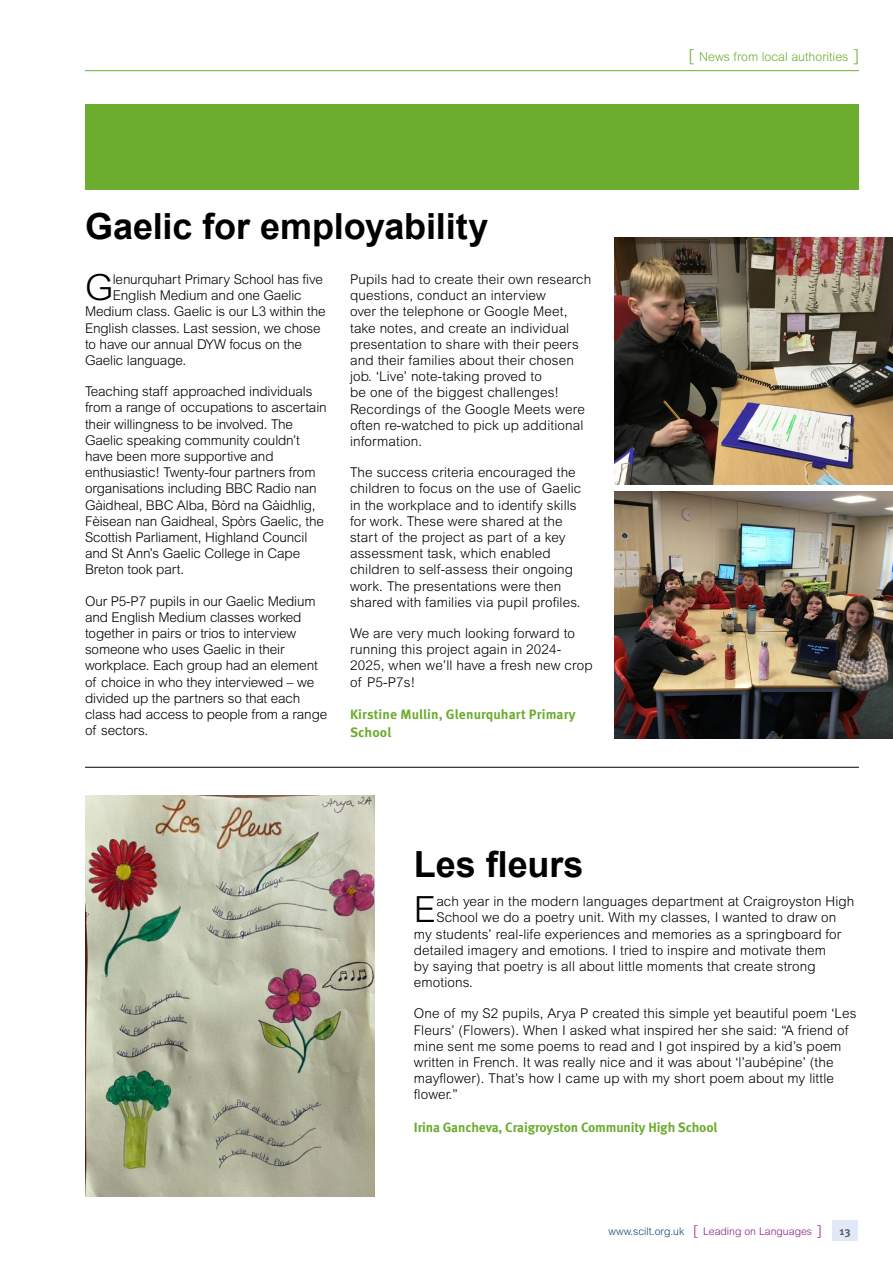
<style>
.page{position:relative;width:893px;height:1263px;background:#fff}
.page>*{position:absolute;margin:0;border:0;box-sizing:border-box;transform-origin:0 0}
.t1{font:300 36.15px "Arial";color:#000}
.SCILT_Headline_big{font:700 36px "Arial";letter-spacing:-.005em;color:#000}
.t2{font:300 13.5px/16.2px "Arial";letter-spacing:.01em;color:#000}
.t3{font:300 13.5px/16.2px "Arial";letter-spacing:-.01em;color:#000}
.t4{font:700 13.5px "Meta OT";letter-spacing:-.01em;color:#6cac2e}
.t5{font:700 13.5px/17.7px "Meta OT";letter-spacing:.01em;color:#6cac2e}
.t6{font:300 12.3px "Arial";color:#6cac2e}
.t7{font:700 11.25px "Meta OT";color:#596263}
.t8{font:300 10.5px "Arial";color:#891f7c}
.s1{font-size:16.5px}
.s2{color:#094474}
.s3{font-size:13.5px}
</style>
<div class="page">
<hr style="left:85px;top:70px;width:774px;height:1px;background:#6cac2e">
<div style="left:85px;top:104px;width:774px;height:85px;background:#6cac2e"></div>
<div style="left:832px;top:1220px;width:26px;height:21px;background:#e1e8f7"></div>
<img style="left:615px;top:237px;width:278px;height:247px">
<img style="left:615px;top:492px;width:278px;height:247px">
<hr style="left:85px;top:767px;width:774px;height:1px;background:#000">
<img style="left:85px;top:795px;width:289px;height:401px">
<p class="SCILT_Headline_big" style="left:85px;top:202px;width:405px">Gaelic for employability</p>
<p class="t1" style="left:85px;top:267px;width:30px">G</p>
<p class="t3" style="left:113px;top:271px;width:212px">lenurquhart Primary School has five</p>
<p class="t2" style="left:350px;top:271px;width:243px">Pupils had to create their own research questions, conduct an interview<br>over the telephone or Google Meet, take notes, and create an individual presentation to share with their peers and their families about their chosen job. ‘Live’ note-taking proved to<br>be one of the biggest challenges!<br>Recordings of the Google Meets were often re-watched to pick up additional information.</p>
<p class="t2" style="left:350px;top:464px;width:233px">The success criteria encouraged the children to focus on the use of Gaelic in the workplace and to identify skills for work. These were shared at the start of the project as part of a key assessment task, which enabled children to self-assess their ongoing work. The presentations were then shared with families via pupil profiles.</p>
<p class="t2" style="left:350px;top:625px;width:244px">We are very much looking forward to running this project again in 2024-<br>2025, when we’ll have a fresh new crop of P5-P7s!</p>
<p class="t5" style="left:350px;top:706px;width:227px">Kirstine Mullin, Glenurquhart Primary<br>School</p>
<p class="t3" style="left:113px;top:287px;width:191px">English Medium and one Gaelic</p>
<p class="t3" style="left:85px;top:303px;width:242px">Medium class. Gaelic is our L3 within the</p>
<p class="t3" style="left:85px;top:320px;width:237px">English classes. Last session, we chose</p>
<p class="t3" style="left:85px;top:336px;width:219px">to have our annual DYW focus on the</p>
<p class="t3" style="left:85px;top:352px;width:103px">Gaelic language.</p>
<p class="t3" style="left:85px;top:383px;width:243px">Teaching staff approached individuals from a range of occupations to ascertain their willingness to be involved. The Gaelic speaking community couldn’t have been more supportive and enthusiastic! Twenty-four partners from organisations including BBC Radio nan Gàidheal, BBC Alba, Bòrd na Gàidhlig, Fèisean nan Gaidheal, Spòrs Gaelic, the Scottish Parliament, Highland Council and St Ann’s Gaelic College in Cape Breton took part.</p>
<p class="t3" style="left:85px;top:593px;width:244px">Our P5-P7 pupils in our Gaelic Medium and English Medium classes worked together in pairs or trios to interview someone who uses Gaelic in their workplace. Each group had an element of choice in who they interviewed – we divided up the partners so that each class had access to people from a range of sectors.</p>
<p class="t6" style="left:689px;top:49px;width:172px"><span class="s1">[</span> News from local authorities <span class="s1">]</span></p>
<p class="SCILT_Headline_big" style="left:414px;top:841px;width:171px">Les fleurs</p>
<p class="t1" style="left:414px;top:889px;width:24px">E</p>
<p class="t2" style="left:436px;top:893px;width:420px">ach year in the modern languages department at Craigroyston High</p>
<p class="t2" style="left:436px;top:909px;width:401px">School we do a poetry unit. With my classes, I wanted to draw on</p>
<p class="t2" style="left:414px;top:926px;width:429px">my students’ real-life experiences and memories as a springboard for</p>
<p class="t2" style="left:414px;top:942px;width:414px">detailed imagery and emotions. I tried to inspire and motivate them</p>
<p class="t2" style="left:414px;top:958px;width:403px">by saying that poetry is all about little moments that create strong</p>
<p class="t2" style="left:414px;top:974px;width:61px">emotions.</p>
<p class="t2" style="left:414px;top:1005px;width:444px">One of my S2 pupils, Arya P created this simple yet beautiful poem ‘Les Fleurs’ (Flowers). When I asked what inspired her she said: “A friend of mine sent me some poems to read and I got inspired by a kid’s poem written in French. It was really nice and it was about ‘l’aubépine’ (the mayflower). That’s how I came up with my short poem about my little flower.”</p>
<p class="t4" style="left:414px;top:1119px;width:305px">Irina Gancheva, Craigroyston Community High School</p>
<p class="t8" style="left:609px;top:1225px;width:215px"><span class="s2">www.scilt.org.uk</span> <span class="s3">[</span> Leading on Languages <span class="s3">]</span></p>
<p class="t7" style="left:840px;top:1224px;width:13px">13</p>
</div>
